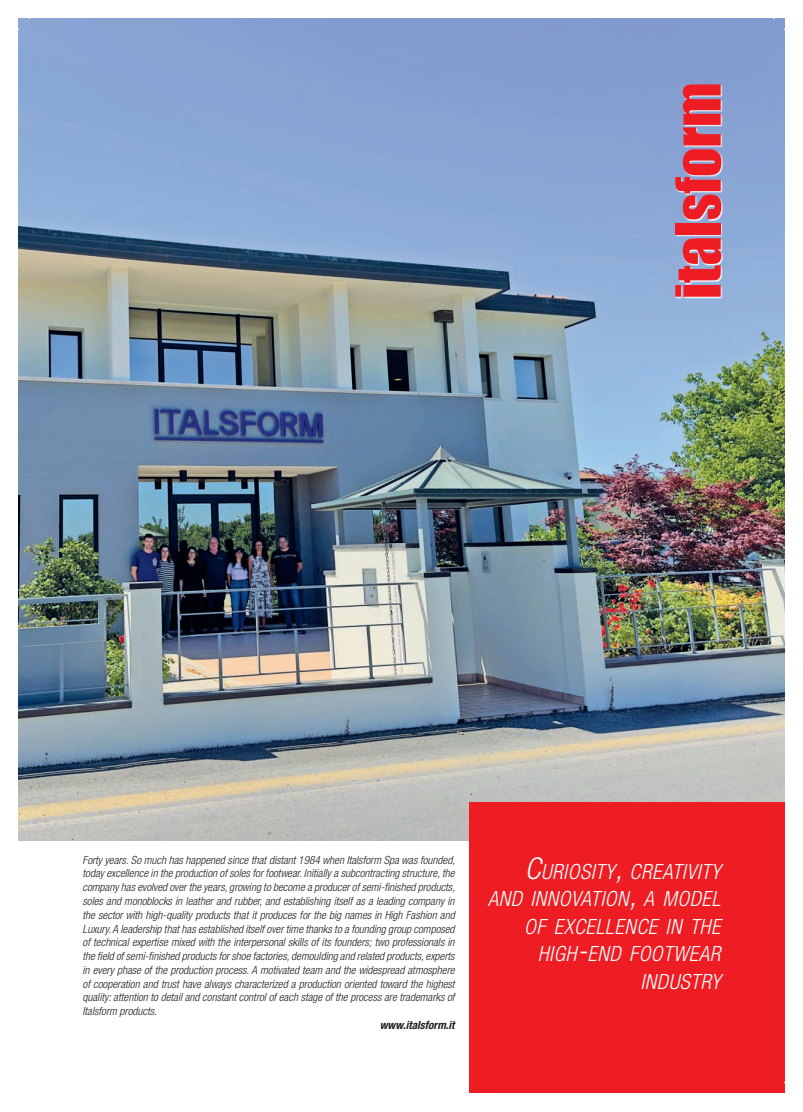
<style>
.page{position:relative;width:803px;height:1112px;background:#fff}
.page>*{position:absolute;margin:0;border:0;box-sizing:border-box;transform-origin:0 0}
.t1{font:57.5px "Impact";color:#ee1d23}
.t2{font:italic 300 condensed 21px/27.5px "Helvetica Neue";letter-spacing:.03em;color:#fff;text-align:right}
.Nessuna_spaziatura{font:italic 300 condensed 11.25px/13.8px "Helvetica Neue";color:#231f20;text-align:justify}
.Nessuna_spaziatura-2{font:italic 700 condensed 11.25px "Helvetica Neue";color:#231f20}
.s1{font-size:30px}
</style>
<div class="page">
<img style="left:19px;top:19px;width:765px;height:821px">
<svg style="left:676px;top:84px;width:48px;height:215px"></svg>
<div style="left:469px;top:802px;width:315px;height:290px;background:#ee1d23"></div>
<div style="left:394px;top:2px;width:14px;height:14px;border:2px solid #fff;border-radius:50%"></div>
<div style="left:394px;top:1095px;width:14px;height:14px;border:2px solid #fff;border-radius:50%"></div>
<p class="t1" style="left:653px;top:299px;width:218px;rotate:-90deg">italsform</p>
<p class="Nessuna_spaziatura" style="left:83px;top:852px;width:374px">Forty years. So much has happened since that distant 1984 when Italsform Spa was founded, today excellence in the production of soles for footwear. Initially a subcontracting structure, the company has evolved over the years, growing to become a producer of semi-finished products, soles and monoblocks in leather and rubber, and establishing itself as a leading company in the sector with high-quality products that it produces for the big names in High Fashion and Luxury. A leadership that has established itself over time thanks to a founding group composed of technical expertise mixed with the interpersonal skills of its founders; two professionals in the field of semi-finished products for shoe factories, demoulding and related products, experts in every phase of the production process. A motivated team and the widespread atmosphere of cooperation and trust have always characterized a production oriented toward the highest quality: attention to detail and constant control of each stage of the process are trademarks of Italsform products.</p>
<p class="Nessuna_spaziatura-2" style="left:380px;top:1017px;width:76px">www.italsform.it</p>
<p class="t2" style="left:488px;top:857px;width:234px"><span class="s1">C</span>URIOSITY<span class="s1">,</span> CREATIVITY<br>AND INNOVATION<span class="s1">,</span> A MODEL<br>OF EXCELLENCE IN THE<br>HIGH<span class="s1">-</span>END FOOTWEAR<br>INDUSTRY</p>
</div>
